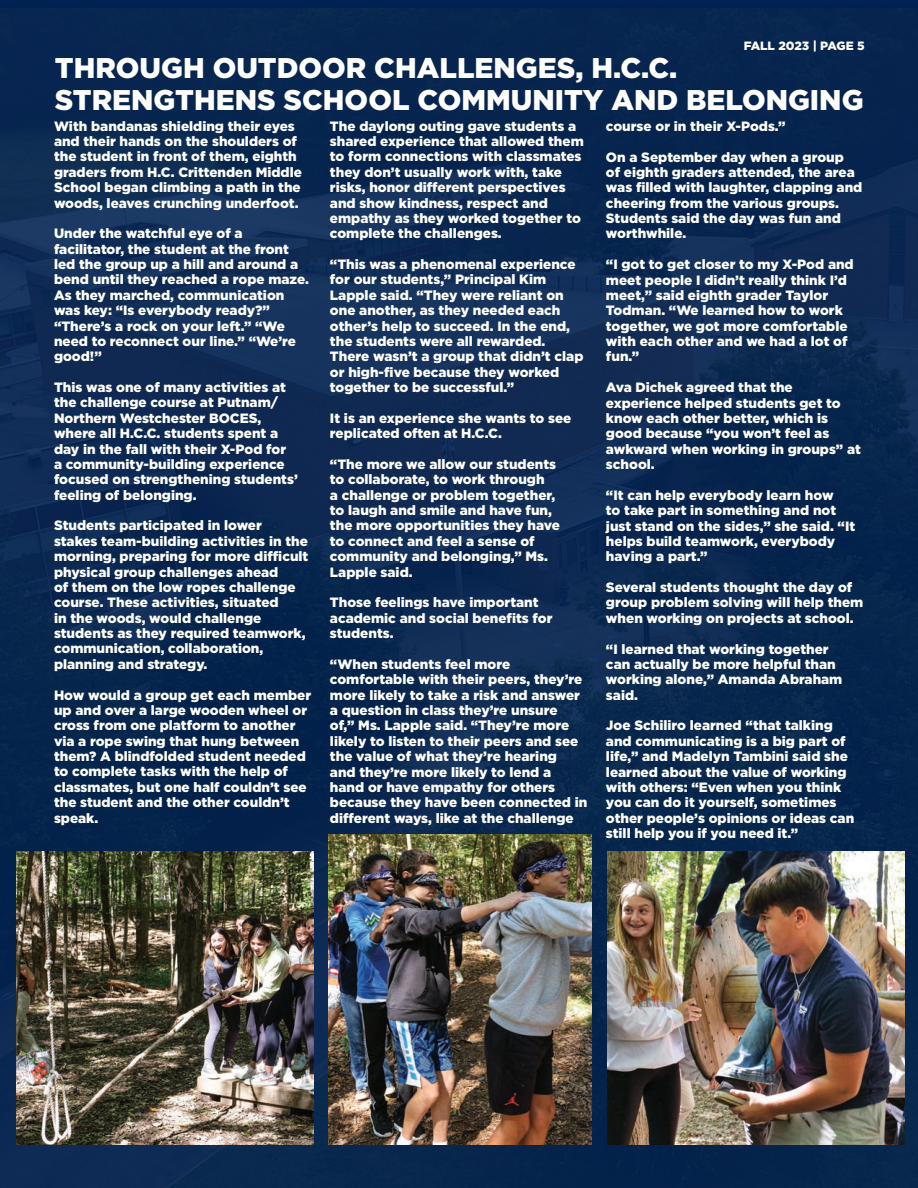
<style>
.page{position:relative;width:918px;height:1188px;background:#fff}
.page>*{position:absolute;margin:0;border:0;box-sizing:border-box;transform-origin:0 0}
.t1{font:900 28.5px/31.5px "Gotham";color:#fff}
.t2{font:900 13.5px/15.5px "Gotham";color:#fff}
.t3{font:900 12px "Gotham";color:#fff}
</style>
<div class="page">
<img style="left:0;top:9px;width:918px;height:1179px">
<img style="left:329px;top:834px;width:262px;height:311px">
<img style="left:16px;top:851px;width:297px;height:294px">
<img style="left:607px;top:851px;width:297px;height:294px">
<p class="t3" style="left:744px;top:39px;width:122px">FALL 2023 | PAGE 5</p>
<p class="t1" style="left:55px;top:52px;width:810px">THROUGH OUTDOOR CHALLENGES, H.C.C.<br>STRENGTHENS SCHOOL COMMUNITY AND BELONGING</p>
<p class="t2" style="left:54px;top:118px;width:250px">With bandanas shielding their eyes and their hands on the shoulders of the student in front of them, eighth graders from H.C. Crittenden Middle School began climbing a path in the woods, leaves crunching underfoot.</p>
<p class="t2" style="left:54px;top:225px;width:256px">Under the watchful eye of a facilitator, the student at the front led the group up a hill and around a bend until they reached a rope maze.<br>As they marched, communication was key: “Is everybody ready?” “There’s a rock on your left.” “We need to reconnect our line.” “We’re good!”</p>
<p class="t2" style="left:54px;top:379px;width:245px">This was one of many activities at the challenge course at Putnam/<br>Northern Westchester BOCES, where all H.C.C. students spent a day in the fall with their X-Pod for<br>a community-building experience focused on strengthening students’ feeling of belonging.</p>
<p class="t2" style="left:54px;top:518px;width:256px">Students participated in lower stakes team-building activities in the morning, preparing for more difficult physical group challenges ahead<br>of them on the low ropes challenge course. These activities, situated<br>in the woods, would challenge students as they required teamwork, communication, collaboration, planning and strategy.</p>
<p class="t2" style="left:54px;top:687px;width:259px">How would a group get each member up and over a large wooden wheel or cross from one platform to another via a rope swing that hung between them? A blindfolded student needed to complete tasks with the help of classmates, but one half couldn’t see the student and the other couldn’t speak.</p>
<p class="t2" style="left:330px;top:118px;width:255px">The daylong outing gave students a shared experience that allowed them to form connections with classmates they don’t usually work with, take risks, honor different perspectives and show kindness, respect and empathy as they worked together to complete the challenges.</p>
<p class="t2" style="left:330px;top:256px;width:255px">“This was a phenomenal experience for our students,” Principal Kim Lapple said. “They were reliant on one another, as they needed each other’s help to succeed. In the end, the students were all rewarded.<br>There wasn’t a group that didn’t clap or high-five because they worked together to be successful.”</p>
<p class="t2" style="left:330px;top:410px;width:243px">It is an experience she wants to see replicated often at H.C.C.</p>
<p class="t2" style="left:330px;top:456px;width:232px">“The more we allow our students to collaborate, to work through<br>a challenge or problem together, to laugh and smile and have fun, the more opportunities they have to connect and feel a sense of community and belonging,” Ms.<br>Lapple said.</p>
<p class="t2" style="left:330px;top:595px;width:224px">Those feelings have important academic and social benefits for students.</p>
<p class="t2" style="left:330px;top:656px;width:259px">“When students feel more comfortable with their peers, they’re more likely to take a risk and answer a question in class they’re unsure<br>of,” Ms. Lapple said. “They’re more likely to listen to their peers and see the value of what they’re hearing<br>and they’re more likely to lend a hand or have empathy for others because they have been connected in different ways, like at the challenge</p>
<p class="t2" style="left:606px;top:118px;width:181px">course or in their X-Pods.”</p>
<p class="t2" style="left:606px;top:149px;width:258px">On a September day when a group<br>of eighth graders attended, the area was filled with laughter, clapping and cheering from the various groups.<br>Students said the day was fun and worthwhile.</p>
<p class="t2" style="left:606px;top:256px;width:249px">“I got to get closer to my X-Pod and meet people I didn’t really think I’d meet,” said eighth grader Taylor<br>Todman. “We learned how to work together, we got more comfortable with each other and we had a lot of fun.”</p>
<p class="t2" style="left:606px;top:379px;width:256px">Ava Dichek agreed that the experience helped students get to know each other better, which is good because “you won’t feel as awkward when working in groups” at school.</p>
<p class="t2" style="left:606px;top:487px;width:251px">“It can help everybody learn how<br>to take part in something and not just stand on the sides,” she said. “It helps build teamwork, everybody having a part.”</p>
<p class="t2" style="left:606px;top:579px;width:259px">Several students thought the day of group problem solving will help them when working on projects at school.</p>
<p class="t2" style="left:606px;top:641px;width:238px">“I learned that working together can actually be more helpful than working alone,” Amanda Abraham said.</p>
<p class="t2" style="left:606px;top:718px;width:250px">Joe Schiliro learned “that talking and communicating is a big part of life,” and Madelyn Tambini said she learned about the value of working with others: “Even when you think you can do it yourself, sometimes other people’s opinions or ideas can still help you if you need it.”</p>
</div>
